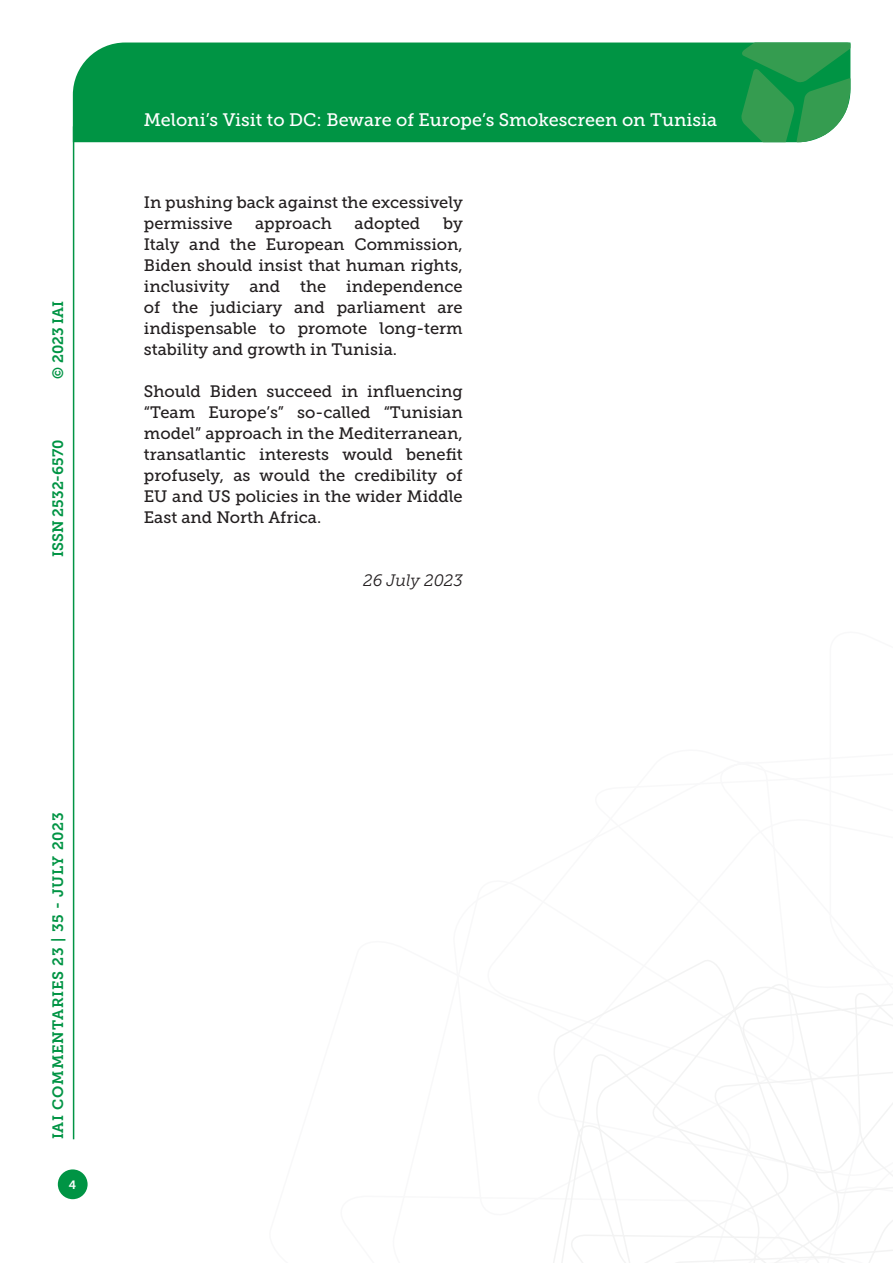
<style>
.page{position:relative;width:893px;height:1263px;background:#fff}
.page>*{position:absolute;margin:0;border:0;box-sizing:border-box;transform-origin:0 0}
.t1{font:18px "Museo Slab 500";color:#fff}
.Testo{font:16.5px/21px "Museo Slab 500";color:#231f20;text-align:justify}
.Testo-2{font:italic 16.5px "Museo Slab 300";color:#231f20}
.t2{font:15px "Museo Slab 700";letter-spacing:.05em;color:#009444}
.t3{font:15px "Museo Slab 700";color:#009444}
.t4{font:12px "Museo Slab 700";color:#fff}
</style>
<div class="page">
<svg style="left:553px;top:960px;width:340px;height:303px"></svg>
<div style="left:73px;top:43px;width:668px;height:99px;background:#009444"></div>
<svg style="left:741px;top:43px;width:109px;height:99px;background:#319e55"></svg>
<div style="left:58px;top:1169px;width:30px;height:30px;background:#009444;border-radius:50%"></div>
<hr style="left:73px;top:126px;width:1px;height:1013px;background:#009444">
<p class="t2" style="left:50px;top:379px;width:80px;rotate:-90deg">© 2023 IAI</p>
<p class="t3" style="left:50px;top:557px;width:119px;rotate:-90deg">ISSN 2532-6570</p>
<p class="t1" style="left:144px;top:110px;width:575px">Meloni’s Visit to DC: Beware of Europe’s Smokescreen on Tunisia</p>
<p class="Testo" style="left:144px;top:192px;width:320px">In pushing back against the excessively permissive</p>
<p class="Testo" style="left:144px;top:213px;width:320px;text-indent:299px">by Italy and the European Commission, Biden should insist that human rights, inclusivity and the independence of the judiciary and parliament are indispensable to promote long-term stability and growth in Tunisia.</p>
<p class="Testo" style="left:144px;top:381px;width:320px">Should Biden succeed in influencing “Team Europe’s” so-called “Tunisian model” approach in the Mediterranean, transatlantic interests would benefit profusely, as would the credibility of EU and US policies in the wider Middle East and North Africa.</p>
<p class="Testo" style="left:255px;top:213px;width:78px">approach</p>
<p class="Testo" style="left:355px;top:213px;width:67px">adopted</p>
<p class="Testo-2" style="left:363px;top:571px;width:101px">26 July 2023</p>
<p class="t2" style="left:50px;top:1139px;width:328px;rotate:-90deg">IAI COMMENTARIES 23 | 35 - JULY 2023</p>
<p class="t4" style="left:69px;top:1178px;width:9px">4</p>
</div>
